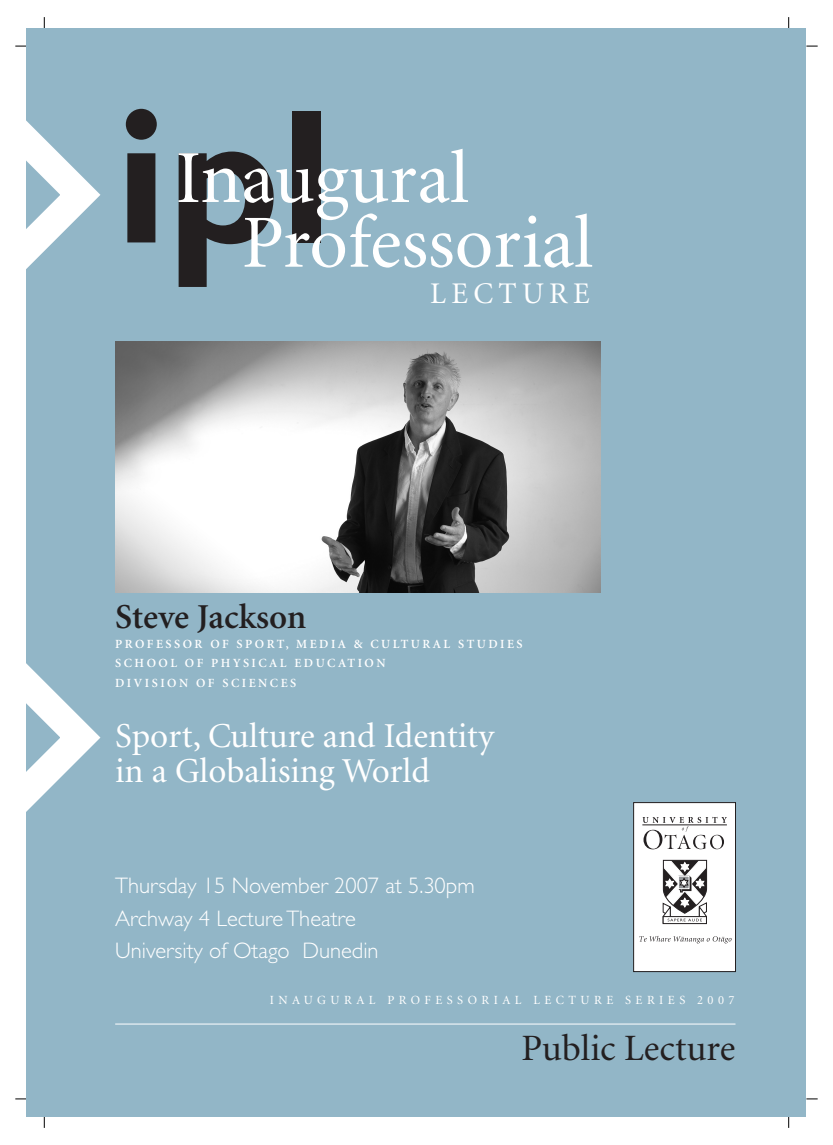
<style>
.page{position:relative;width:833px;height:1145px;background:#fff}
.page>*{position:absolute;margin:0;border:0;box-sizing:border-box;transform-origin:0 0}
.t1{font:700 193.38px "Gill Sans";color:#231f20}
.t2{font:75px/64.8px "Minion";color:#fff}
.t3{font:37.12px "Minion";color:#231f20}
.t4{font:35px/35px "Minion";color:#fff}
.t5{font:600 35px "Minion";color:#231f20}
.t6{font:30px "Minion";letter-spacing:.18em;color:#fff}
.t7{font:300 22.5px/32.5px "Gill Sans";color:#fff}
.t8{font:600 12.5px/19.6px "Minion";letter-spacing:.2em;color:#fff}
.t9{font:12.5px "Minion";letter-spacing:.355em;color:#fff}
</style>
<div class="page">
<svg style="left:15px;top:1098px;width:12px;height:1px"></svg>
<svg style="left:15px;top:46px;width:12px;height:1px"></svg>
<div style="left:27px;top:28px;width:779px;height:1088px;background:#92b6c7"></div>
<svg style="left:27px;top:121px;width:93px;height:690px"></svg>
<hr style="left:115px;top:1023px;width:620px;height:1px;background:#fff">
<div style="left:633px;top:802px;width:102px;height:169px;background:#fff;border:1px solid #231f20"></div>
<svg style="left:662px;top:859px;width:45px;height:65px"></svg>
<svg style="left:642px;top:816px;width:85px;height:33px"></svg>
<hr style="left:642px;top:824px;width:85px;height:1px;background:#231f20">
<svg style="left:639px;top:936px;width:92px;height:7px"></svg>
<img style="left:116px;top:341px;width:484px;height:251px">
<h1 class="t1" style="left:115px;top:110px;width:219px">ipl</h1>
<h2 class="t2" style="left:242px;top:152px;width:352px;text-indent:-66px">Inaugural<br>Professorial</h2>
<h3 class="t6" style="left:430px;top:281px;width:161px">LECTURE</h3>
<h3 class="t5" style="left:115px;top:603px;width:193px">Steve Jackson</h3>
<p class="t8" style="left:115px;top:635px;width:409px">PROFESSOR OF SPORT, MEDIA &amp; CULTURAL STUDIES<br>SCHOOL OF PHYSICAL EDUCATION<br>DIVISION OF SCIENCES</p>
<h3 class="t4" style="left:115px;top:721px;width:380px">Sport, Culture and Identity in a Globalising World</h3>
<h3 class="t7" style="left:115px;top:871px;width:361px">Thursday 15 November 2007 at 5.30pm<br>Archway 4 Lecture Theatre<br>University of Otago Dunedin</h3>
<p class="t9" style="left:270px;top:995px;width:466px">INAUGURAL PROFESSORIAL LECTURE SERIES 2007</p>
<h3 class="t3" style="left:521px;top:1033px;width:215px">Public Lecture</h3>
</div>
